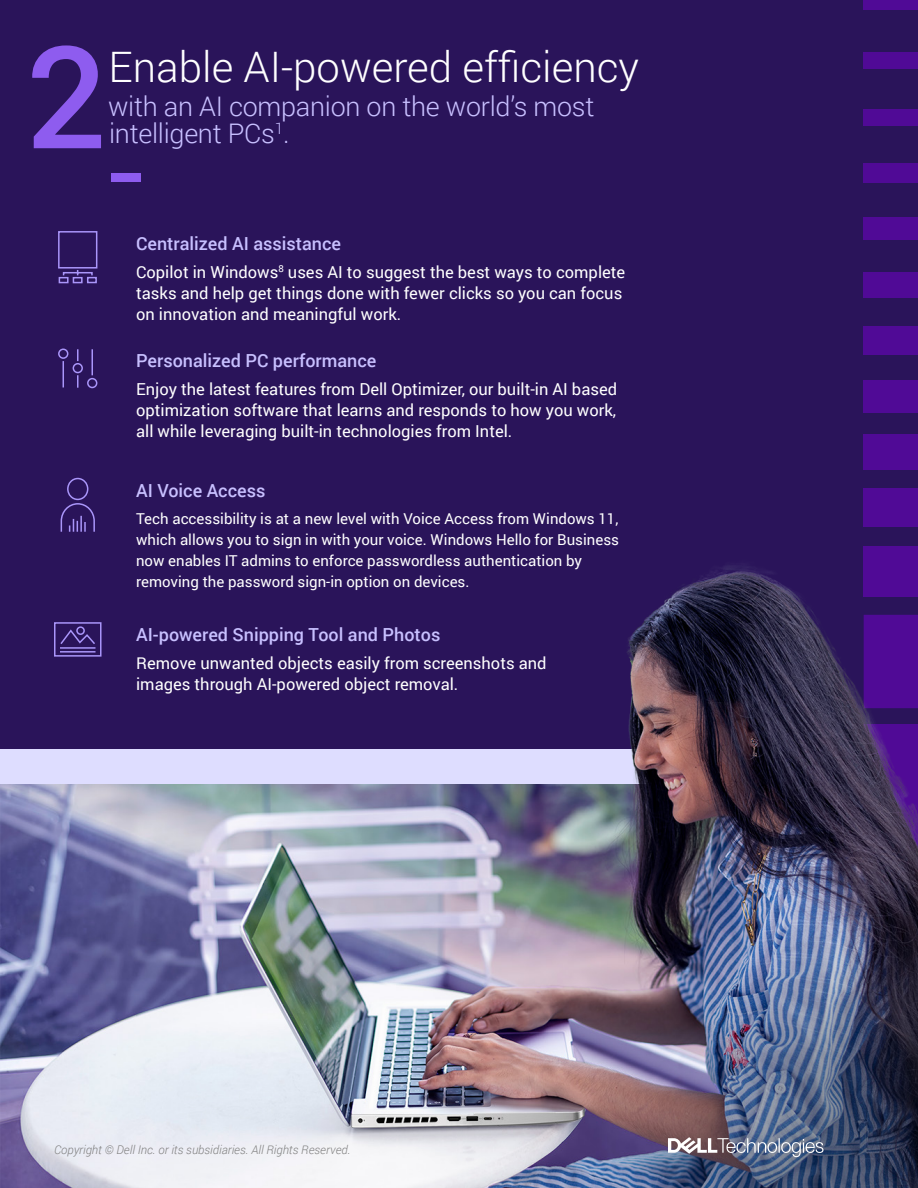
<style>
.page{position:relative;width:918px;height:1188px;background:#fff}
.page>*{position:absolute;margin:0;border:0;box-sizing:border-box;transform-origin:0 0}
.Page_Header{font:500 142.5px "Roboto";color:#8e5cef}
.Page_Header-2{font:300 42px "Roboto";color:#fff}
.Page_Subhead{font:300 27px/27px "Roboto";letter-spacing:-.01em;color:#c8c0ff}
.Body_Copy_Header{font:500 18px "Roboto";color:#c8c0ff}
.Body_Copy{font:16.5px/21px "Roboto";color:#fff}
.Body_Copy-2{font:15px/21px "Roboto";color:#fff}
.Small_Type___Page_Number{font:italic 300 12px "Roboto";color:#808080}
</style>
<div class="page">
<img style="left:0;top:783px;width:136px;height:405px">
<div style="left:0;top:705px;width:918px;height:78px;background:#deddff"></div>
<div style="left:0;top:0;width:918px;height:748px;background:#2a145a"></div>
<div style="left:864px;top:488px;width:54px;height:39px;background:#500a96"></div>
<div style="left:864px;top:546px;width:54px;height:50px;background:#500a96"></div>
<div style="left:864px;top:434px;width:54px;height:35px;background:#500a96"></div>
<div style="left:864px;top:380px;width:54px;height:32px;background:#500a96"></div>
<div style="left:864px;top:326px;width:54px;height:29px;background:#500a96"></div>
<div style="left:864px;top:272px;width:54px;height:26px;background:#500a96"></div>
<div style="left:864px;top:218px;width:54px;height:22px;background:#500a96"></div>
<div style="left:864px;top:0;width:54px;height:9px;background:#500a96"></div>
<img style="left:136px;top:547px;width:782px;height:641px">
<div style="left:864px;top:52px;width:54px;height:16px;background:#500a96"></div>
<div style="left:864px;top:164px;width:54px;height:19px;background:#500a96"></div>
<div style="left:864px;top:110px;width:54px;height:16px;background:#500a96"></div>
<div style="left:111px;top:174px;width:30px;height:8px;background:#8e5cef"></div>
<svg style="left:60px;top:477px;width:35px;height:55px"></svg>
<svg style="left:54px;top:622px;width:48px;height:35px"></svg>
<svg style="left:58px;top:348px;width:40px;height:41px"></svg>
<svg style="left:58px;top:231px;width:40px;height:53px"></svg>
<svg style="left:668px;top:1137px;width:156px;height:20px"></svg>
<p class="Page_Header" style="left:26px;top:-3px;width:82px">2</p>
<p class="Page_Header-2" style="left:109px;top:38px;width:532px">Enable AI-powered efficiency</p>
<p class="Page_Subhead" style="left:108px;top:92px;width:488px">with an AI companion on the world’s most intelligent PCs<sup>1</sup>.</p>
<p class="Body_Copy_Header" style="left:136px;top:231px;width:206px">Centralized AI assistance</p>
<p class="Body_Copy" style="left:136px;top:261px;width:491px">Copilot in Windows<sup>8</sup> uses AI to suggest the best ways to complete tasks and help get things done with fewer clicks so you can focus on innovation and meaningful work.</p>
<p class="Body_Copy_Header" style="left:136px;top:348px;width:242px">Personalized PC performance</p>
<p class="Body_Copy" style="left:136px;top:378px;width:483px;text-align:justify">Enjoy the latest features from Dell Optimizer, our built-in AI based optimization software that learns and responds to how you work, all while leveraging built-in technologies from Intel.</p>
<p class="Body_Copy_Header" style="left:136px;top:478px;width:131px">AI Voice Access</p>
<p class="Body_Copy-2" style="left:136px;top:508px;width:484px">Tech accessibility is at a new level with Voice Access from Windows 11, which allows you to sign in with your voice. Windows Hello for Business now enables IT admins to enforce passwordless authentication by removing the password sign-in option on devices.</p>
<p class="Body_Copy_Header" style="left:136px;top:622px;width:306px">AI-powered Snipping Tool and Photos</p>
<p class="Body_Copy" style="left:136px;top:652px;width:412px">Remove unwanted objects easily from screenshots and images through AI-powered object removal.</p>
<p class="Small_Type___Page_Number" style="left:54px;top:1142px;width:298px">Copyright © Dell Inc. or its subsidiaries. All Rights Reserved.</p>
</div>
